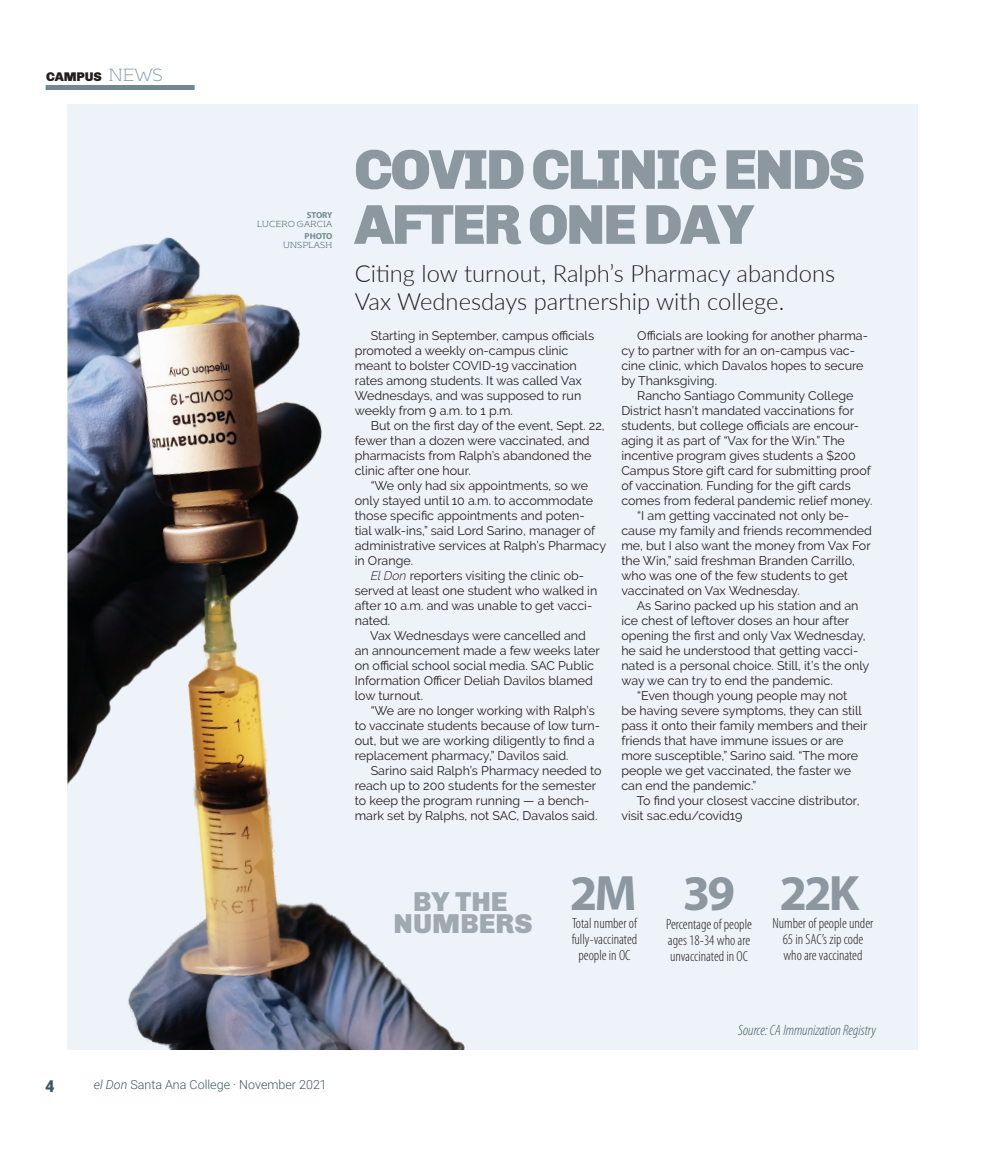
<style>
.page{position:relative;width:990px;height:1170px;background:#fff}
.page>*{position:absolute;margin:0;border:0;box-sizing:border-box;transform-origin:0 0}
.t1{font:900 56.25px/55px "Chivo";letter-spacing:-.04em;color:#8c979f}
.t2{font:700 50px "Myriad Pro";letter-spacing:-.06em;color:#8d979f}
.t3{font:900 28px "Chivo";color:#a0a9af}
.credit_sub_title{font:300 23.75px/28.5px "Lato";color:#231f20}
.t4{font:900 16.25px "Roboto";color:#3f5864}
.t5{font:italic 300 condensed 15px "Myriad Pro";color:#3f5864}
.t6{font:300 condensed 14.62px/16px "Myriad Pro";color:#231f20;text-align:center}
.t7{font:900 12.88px "Chivo";letter-spacing:-.01em;color:#231f20}
.Body_text_-_no_inden{font:12.5px/15px "Raleway";color:#231f20}
.t8{font:300 12.5px "Roboto";color:#3f5864}
.Text___Photo_names{font:300 8.75px "Kontrapunkt Bob";letter-spacing:-.02em;color:#3f5864}
.Text___Photo_credit{font:700 8.75px "Myriad Pro";letter-spacing:-.01em;color:#738a95}
.s1{font-family:"Kontrapunkt Bob";font-weight:300;font-size:17.62px;color:#8a9eaa}
.s2{font-weight:300;font-style:italic}
.s3{font-style:italic}
</style>
<div class="page">
<div style="left:68px;top:105px;width:850px;height:945px;background:#eef3f9"></div>
<div style="left:46px;top:85px;width:149px;height:5px;background:#718893"></div>
<img style="left:68px;top:85px;width:530px;height:965px">
<p class="t7" style="left:46px;top:69px;width:119px">CAMPUS <span class="s1">NEWS</span></p>
<p class="Text___Photo_credit" style="left:307px;top:209px;width:27px">STORY</p>
<p class="Text___Photo_names" style="left:257px;top:219px;width:77px">LUCERO GARCIA</p>
<p class="Text___Photo_credit" style="left:305px;top:230px;width:29px">PHOTO</p>
<p class="Text___Photo_names" style="left:283px;top:240px;width:51px">UNSPLASH</p>
<p class="t1" style="left:354px;top:142px;width:512px">COVID CLINIC ENDS<br>AFTER ONE DAY</p>
<p class="credit_sub_title" style="left:355px;top:258px;width:482px">Citing low turnout, Ralph’s Pharmacy abandons<br>Vax Wednesdays partnership with college.</p>
<p class="Body_text_-_no_inden" style="left:355px;top:328px;width:241px;text-indent:16px">Starting in September, campus officials promoted a weekly on-campus clinic meant to bolster COVID-19 vaccination rates among students. It was called Vax Wednesdays, and was supposed to run weekly from 9 a.m. to 1 p.m.</p>
<p class="Body_text_-_no_inden" style="left:355px;top:418px;width:252px;text-indent:16px">But on the first day of the event, Sept. 22, fewer than a dozen were vaccinated, and pharmacists from Ralph’s abandoned the clinic after one hour.</p>
<p class="Body_text_-_no_inden" style="left:355px;top:478px;width:253px;text-indent:16px">“We only had six appointments, so we only stayed until 10 a.m. to accommodate those specific appointments and poten-<br>tial walk-ins,” said Lord Sarino, manager of administrative services at Ralph’s Pharmacy in Orange.</p>
<p class="Body_text_-_no_inden" style="left:355px;top:568px;width:244px;text-indent:16px"><span class="s2">El Don</span> reporters visiting the clinic ob&shy;served at least one student who walked in after 10 a.m. and was unable to get vacci&shy;nated.</p>
<p class="Body_text_-_no_inden" style="left:355px;top:628px;width:247px;text-indent:16px">Vax Wednesdays were cancelled and an announcement made a few weeks later on official school social media. SAC Public Information Officer Deliah Davilos blamed low turnout.</p>
<p class="Body_text_-_no_inden" style="left:355px;top:703px;width:247px;text-indent:16px">“We are no longer working with Ralph’s to vaccinate students because of low turn&shy;out, but we are working diligently to find a replacement pharmacy,” Davilos said.</p>
<p class="Body_text_-_no_inden" style="left:355px;top:763px;width:248px;text-indent:16px">Sarino said Ralph’s Pharmacy needed to reach up to 200 students for the semester to keep the program running — a bench&shy;mark set by Ralphs, not SAC, Davalos said.</p>
<p class="Body_text_-_no_inden" style="left:621px;top:328px;width:248px;text-indent:16px">Officials are looking for another pharma&shy;cy to partner with for an on-campus vac&shy;cine clinic, which Davalos hopes to secure by Thanksgiving.</p>
<p class="Body_text_-_no_inden" style="left:621px;top:388px;width:253px;text-indent:16px">Rancho Santiago Community College District hasn’t mandated vaccinations for students, but college officials are encour&shy;aging it as part of “Vax for the Win.” The incentive program gives students a $200<br>Campus Store gift card for submitting proof of vaccination. Funding for the gift cards comes from federal pandemic relief money.</p>
<p class="Body_text_-_no_inden" style="left:621px;top:508px;width:252px;text-indent:16px">“I am getting vaccinated not only be&shy;cause my family and friends recommended me, but I also want the money from Vax For the Win,” said freshman Branden Carrillo, who was one of the few students to get vaccinated on Vax Wednesday.</p>
<p class="Body_text_-_no_inden" style="left:621px;top:598px;width:250px;text-indent:16px">As Sarino packed up his station and an ice chest of leftover doses an hour after opening the first and only Vax Wednesday, he said he understood that getting vacci&shy;nated is a personal choice. Still, it’s the only way we can try to end the pandemic.</p>
<p class="Body_text_-_no_inden" style="left:621px;top:688px;width:248px;text-indent:16px">“Even though young people may not<br>be having severe symptoms, they can still pass it onto their family members and their friends that have immune issues or are more susceptible,” Sarino said. “The more people we get vaccinated, the faster we can end the pandemic.”</p>
<p class="Body_text_-_no_inden" style="left:621px;top:793px;width:240px;text-indent:16px">To find your closest vaccine distributor, visit sac.edu/covid19</p>
<p class="t3" style="left:413px;top:885px;width:96px">BY THE</p>
<p class="t3" style="left:394px;top:907px;width:141px">NUMBERS</p>
<p class="t2" style="left:570px;top:860px;width:69px">2M</p>
<p class="t6" style="left:572px;top:916px;width:66px">Total number of</p>
<p class="t6" style="left:572px;top:932px;width:67px">fully-vaccinated people in OC</p>
<p class="t2" style="left:683px;top:860px;width:54px">39</p>
<p class="t6" style="left:666px;top:916px;width:87px;text-align:left">Percentage of people ages 18-34 who are unvaccinated in OC</p>
<p class="t2" style="left:779px;top:860px;width:82px">22K</p>
<p class="t6" style="left:773px;top:916px;width:102px">Number of people under<br>65 in SAC’s zip code who are vaccinated</p>
<p class="t4" style="left:45px;top:1074px;width:11px">4</p>
<p class="t8" style="left:94px;top:1076px;width:235px"><span class="s3">el Don</span> Santa Ana College · November 2021</p>
<p class="t5" style="left:738px;top:1022px;width:139px">Source: CA Immunization Registry</p>
</div>
